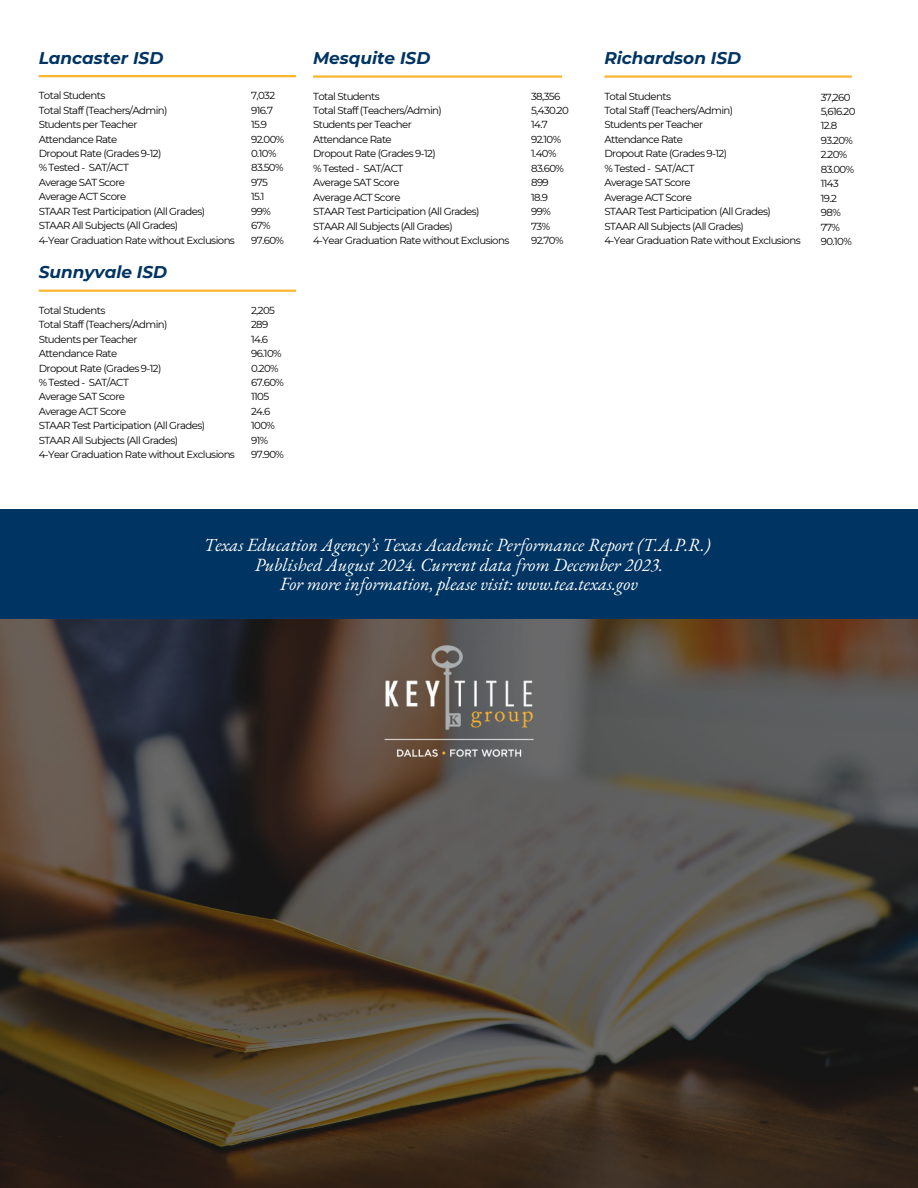
<style>
.page{position:relative;width:918px;height:1188px;background:#fff}
.page>*{position:absolute;margin:0;border:0;box-sizing:border-box;transform-origin:0 0}
.t1{font:italic 18.15px/19.2px "EB Garamond";color:#fff;text-align:center}
.t2{font:italic 700 16.95px "Montserrat";color:#003462}
.t3{font:10.2px "Montserrat";letter-spacing:-.055em;color:#000}
</style>
<div class="page">
<hr style="left:313px;top:75px;width:249px;height:3px;background:#fcb531">
<hr style="left:604px;top:75px;width:248px;height:3px;background:#fcb531">
<hr style="left:39px;top:75px;width:257px;height:2px;background:#fcb531">
<hr style="left:39px;top:290px;width:257px;height:2px;background:#fcb531">
<svg style="left:0;top:619px;width:918px;height:569px;background:#484037"></svg>
<div style="left:0;top:509px;width:918px;height:110px;background:#003462"></div>
<img style="left:357px;top:633px;width:205px;height:147px">
<p class="t2" style="left:39px;top:47px;width:126px">Lancaster ISD</p>
<p class="t2" style="left:313px;top:47px;width:119px">Mesquite ISD</p>
<p class="t2" style="left:604px;top:47px;width:138px">Richardson ISD</p>
<h1 class="t3" style="left:39px;top:89px;width:68px">Total Students</h1>
<h1 class="t3" style="left:39px;top:104px;width:130px">Total Staff (Teachers/Admin)</h1>
<p class="t3" style="left:39px;top:118px;width:100px">Students per Teacher</p>
<p class="t3" style="left:39px;top:133px;width:80px">Attendance Rate</p>
<p class="t3" style="left:39px;top:147px;width:124px">Dropout Rate (Grades 9-12)</p>
<p class="t3" style="left:39px;top:162px;width:92px">% Tested - SAT/ACT</p>
<p class="t3" style="left:39px;top:176px;width:88px">Average SAT Score</p>
<p class="t3" style="left:39px;top:190px;width:89px">Average ACT Score</p>
<p class="t3" style="left:39px;top:205px;width:168px">STAAR Test Participation (All Grades)</p>
<p class="t3" style="left:39px;top:219px;width:141px">STAAR All Subjects (All Grades)</p>
<p class="t3" style="left:39px;top:234px;width:198px">4-Year Graduation Rate without Exclusions</p>
<p class="t3" style="left:251px;top:89px;width:26px">7,032</p>
<p class="t3" style="left:251px;top:104px;width:23px">916.7</p>
<p class="t3" style="left:251px;top:118px;width:18px">15.9</p>
<p class="t3" style="left:251px;top:133px;width:35px">92.00%</p>
<h1 class="t3" style="left:251px;top:147px;width:27px">0.10%</h1>
<p class="t3" style="left:251px;top:162px;width:34px">83.50%</p>
<p class="t3" style="left:251px;top:176px;width:18px">975</p>
<p class="t3" style="left:251px;top:190px;width:15px">15.1</p>
<p class="t3" style="left:251px;top:205px;width:21px">99%</p>
<p class="t3" style="left:251px;top:219px;width:21px">67%</p>
<p class="t3" style="left:251px;top:234px;width:34px">97.60%</p>
<p class="t3" style="left:313px;top:90px;width:68px">Total Students</p>
<p class="t3" style="left:313px;top:104px;width:130px">Total Staff (Teachers/Admin)</p>
<p class="t3" style="left:313px;top:119px;width:100px">Students per Teacher</p>
<p class="t3" style="left:313px;top:133px;width:80px">Attendance Rate</p>
<p class="t3" style="left:313px;top:148px;width:124px">Dropout Rate (Grades 9-12)</p>
<p class="t3" style="left:313px;top:162px;width:92px">% Tested - SAT/ACT</p>
<p class="t3" style="left:313px;top:176px;width:88px">Average SAT Score</p>
<p class="t3" style="left:313px;top:191px;width:89px">Average ACT Score</p>
<p class="t3" style="left:313px;top:205px;width:168px">STAAR Test Participation (All Grades)</p>
<p class="t3" style="left:313px;top:220px;width:141px">STAAR All Subjects (All Grades)</p>
<p class="t3" style="left:313px;top:234px;width:198px">4-Year Graduation Rate without Exclusions</p>
<p class="t3" style="left:531px;top:90px;width:31px">38,356</p>
<p class="t3" style="left:531px;top:104px;width:39px">5,430.20</p>
<p class="t3" style="left:531px;top:119px;width:18px">14.7</p>
<p class="t3" style="left:531px;top:133px;width:32px">92.10%</p>
<p class="t3" style="left:531px;top:148px;width:27px">1.40%</p>
<p class="t3" style="left:531px;top:162px;width:34px">83.60%</p>
<h1 class="t3" style="left:531px;top:176px;width:19px">899</h1>
<p class="t3" style="left:531px;top:191px;width:18px">18.9</p>
<p class="t3" style="left:531px;top:205px;width:21px">99%</p>
<p class="t3" style="left:531px;top:220px;width:21px">73%</p>
<p class="t3" style="left:531px;top:234px;width:34px">92.70%</p>
<p class="t3" style="left:604px;top:90px;width:68px">Total Students</p>
<p class="t3" style="left:604px;top:104px;width:130px">Total Staff (Teachers/Admin)</p>
<p class="t3" style="left:604px;top:119px;width:100px">Students per Teacher</p>
<p class="t3" style="left:604px;top:133px;width:80px">Attendance Rate</p>
<p class="t3" style="left:604px;top:148px;width:124px">Dropout Rate (Grades 9-12)</p>
<p class="t3" style="left:604px;top:162px;width:92px">% Tested - SAT/ACT</p>
<p class="t3" style="left:604px;top:176px;width:88px">Average SAT Score</p>
<p class="t3" style="left:604px;top:191px;width:89px">Average ACT Score</p>
<p class="t3" style="left:604px;top:205px;width:168px">STAAR Test Participation (All Grades)</p>
<p class="t3" style="left:604px;top:220px;width:141px">STAAR All Subjects (All Grades)</p>
<p class="t3" style="left:604px;top:234px;width:198px">4-Year Graduation Rate without Exclusions</p>
<p class="t3" style="left:821px;top:91px;width:31px">37,260</p>
<p class="t3" style="left:821px;top:105px;width:36px">5,616.20</p>
<p class="t3" style="left:821px;top:120px;width:18px">12.8</p>
<p class="t3" style="left:821px;top:134px;width:34px">93.20%</p>
<p class="t3" style="left:821px;top:148px;width:28px">2.20%</p>
<p class="t3" style="left:821px;top:163px;width:35px">83.00%</p>
<p class="t3" style="left:821px;top:177px;width:20px">1143</p>
<p class="t3" style="left:821px;top:192px;width:18px">19.2</p>
<p class="t3" style="left:821px;top:206px;width:22px">98%</p>
<p class="t3" style="left:821px;top:221px;width:21px">77%</p>
<p class="t3" style="left:821px;top:235px;width:33px">90.10%</p>
<p class="t2" style="left:39px;top:262px;width:130px">Sunnyvale ISD</p>
<p class="t3" style="left:39px;top:304px;width:68px">Total Students</p>
<p class="t3" style="left:39px;top:318px;width:130px">Total Staff (Teachers/Admin)</p>
<p class="t3" style="left:39px;top:333px;width:100px">Students per Teacher</p>
<p class="t3" style="left:39px;top:347px;width:80px">Attendance Rate</p>
<p class="t3" style="left:39px;top:362px;width:124px">Dropout Rate (Grades 9-12)</p>
<p class="t3" style="left:39px;top:376px;width:92px">% Tested - SAT/ACT</p>
<p class="t3" style="left:39px;top:391px;width:88px">Average SAT Score</p>
<p class="t3" style="left:39px;top:405px;width:89px">Average ACT Score</p>
<p class="t3" style="left:39px;top:419px;width:168px">STAAR Test Participation (All Grades)</p>
<p class="t3" style="left:39px;top:434px;width:141px">STAAR All Subjects (All Grades)</p>
<p class="t3" style="left:39px;top:448px;width:198px">4-Year Graduation Rate without Exclusions</p>
<p class="t3" style="left:251px;top:304px;width:25px">2,205</p>
<p class="t3" style="left:251px;top:318px;width:19px">289</p>
<p class="t3" style="left:251px;top:333px;width:19px">14.6</p>
<p class="t3" style="left:251px;top:347px;width:32px">96.10%</p>
<p class="t3" style="left:251px;top:362px;width:29px">0.20%</p>
<p class="t3" style="left:251px;top:376px;width:34px">67.60%</p>
<p class="t3" style="left:251px;top:391px;width:20px">1105</p>
<p class="t3" style="left:251px;top:405px;width:21px">24.6</p>
<p class="t3" style="left:251px;top:419px;width:25px">100%</p>
<p class="t3" style="left:251px;top:434px;width:19px">91%</p>
<p class="t3" style="left:251px;top:448px;width:34px">97.90%</p>
<p class="t1" style="left:204px;top:535px;width:508px">Texas Education Agency’s Texas Academic Performance Report (T.A.P.R.)<br>Published August 2024. Current data from December 2023.<br>For more information, please visit: www.tea.texas.gov</p>
</div>
